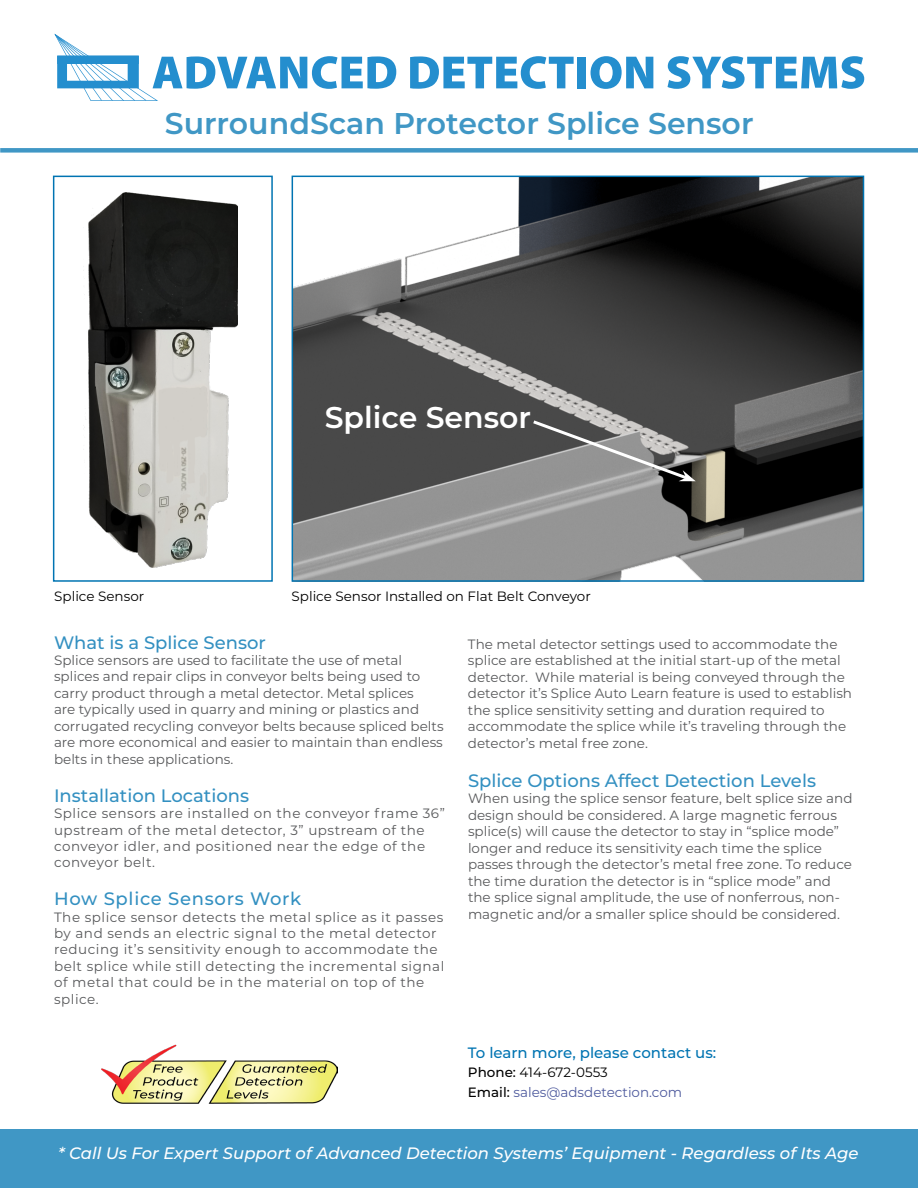
<style>
.page{position:relative;width:918px;height:1188px;background:#fff}
.page>*{position:absolute;margin:0;border:0;box-sizing:border-box;transform-origin:0 0}
.t1{font:600 30px "Montserrat";color:#4097c5}
.t2{font:600 30px "Montserrat";color:#fff}
.t3{font:500 18px "Montserrat";color:#3390c1}
.t4{font:500 18px "Montserrat";letter-spacing:.04em;color:#3390c1}
.t5{font:italic 500 16.5px "Montserrat";color:#fff}
.t6{font:500 15px "Montserrat";color:#0074b2}
.t7{font:13.5px/16.5px "Montserrat";color:#58595b}
.t8{font:13.5px/16.5px "Montserrat";letter-spacing:.04em;color:#58595b}
.t9{font:13.5px "Montserrat";color:#000}
.t10{font:13.5px/19.5px "Montserrat";color:#4f5b9e}
.s1{font-weight:500;color:#000}
.s2{color:#000}
</style>
<div class="page">
<div style="left:0;top:148px;width:918px;height:5px;background:#4097c5"></div>
<svg style="left:410px;top:56px;width:164px;height:33px"></svg>
<div style="left:578px;top:57px;width:8px;height:31px;background:#248ece"></div>
<svg style="left:591px;top:56px;width:62px;height:33px"></svg>
<svg style="left:668px;top:56px;width:196px;height:33px"></svg>
<svg style="left:54px;top:34px;width:342px;height:67px"></svg>
<img style="left:295px;top:179px;width:566px;height:400px">
<div style="left:292px;top:176px;width:572px;height:406px;border:2px solid #0074b2"></div>
<img style="left:83px;top:193px;width:154px;height:374px">
<div style="left:53px;top:176px;width:220px;height:406px;border:2px solid #0074b2"></div>
<img style="left:101px;top:1044px;width:237px;height:60px">
<div style="left:0;top:1130px;width:918px;height:58px;background:#4097c5"></div>
<svg style="left:530px;top:418px;width:166px;height:64px;background:#828282"></svg>
<h1 class="t1" style="left:165px;top:102px;width:590px">SurroundScan Protector Splice Sensor</h1>
<h1 class="t2" style="left:325px;top:396px;width:208px">Splice Sensor</h1>
<p class="t9" style="left:54px;top:587px;width:91px">Splice Sensor</p>
<p class="t9" style="left:292px;top:587px;width:301px">Splice Sensor Installed on Flat Belt Conveyor</p>
<p class="t7" style="left:468px;top:635px;width:386px">The metal detector settings used to accommodate the splice are established at the initial start-up of the metal detector. While material is being conveyed through the detector it’s Splice Auto Learn feature is used to establish the splice sensitivity setting and duration required to accommodate the splice while it’s traveling through the detector’s metal free zone.</p>
<h2 class="t3" style="left:468px;top:768px;width:350px">Splice Options Affect Detection Levels</h2>
<p class="t7" style="left:468px;top:790px;width:386px">When using the splice sensor feature, belt splice size and design should be considered. A large magnetic ferrous splice(s) will cause the detector to stay in “splice mode” longer and reduce its sensitivity each time the splice passes through the detector’s metal free zone. To reduce the time duration the detector is in “splice mode” and the splice signal amplitude, the use of nonferrous, non&shy;magnetic and/or a smaller splice should be considered.</p>
<h2 class="t3" style="left:54px;top:630px;width:213px">What is a Splice Sensor</h2>
<p class="t7" style="left:54px;top:651px;width:391px">Splice sensors are used to facilitate the use of metal splices and repair clips in conveyor belts being used to carry product through a metal detector. Metal splices<br>are typically used in quarry and mining or plastics and corrugated recycling conveyor belts because spliced belts are more economical and easier to maintain than endless belts in these applications.</p>
<h2 class="t3" style="left:54px;top:783px;width:197px">Installation Locations</h2>
<p class="t8" style="left:54px;top:804px;width:392px">Splice sensors are installed on the conveyor frame 36” upstream of the metal detector, 3” upstream of the conveyor idler, and positioned near the edge of the conveyor belt.</p>
<h2 class="t4" style="left:54px;top:886px;width:249px">How Splice Sensors Work</h2>
<p class="t8" style="left:54px;top:908px;width:392px">The splice sensor detects the metal splice as it passes by and sends an electric signal to the metal detector reducing it’s sensitivity enough to accommodate the belt splice while still detecting the incremental signal of metal that could be in the material on top of the splice.</p>
<p class="t6" style="left:468px;top:1042px;width:250px">To learn more, please contact us:</p>
<p class="t10" style="left:468px;top:1062px;width:216px"><span class="s1">Phone:</span> <span class="s2">414-672-0553<br></span><span class="s1">Email:</span> sales@adsdetection.com</p>
<p class="t5" style="left:58px;top:1142px;width:802px">* Call Us For Expert Support of Advanced Detection Systems’ Equipment - Regardless of Its Age</p>
</div>
